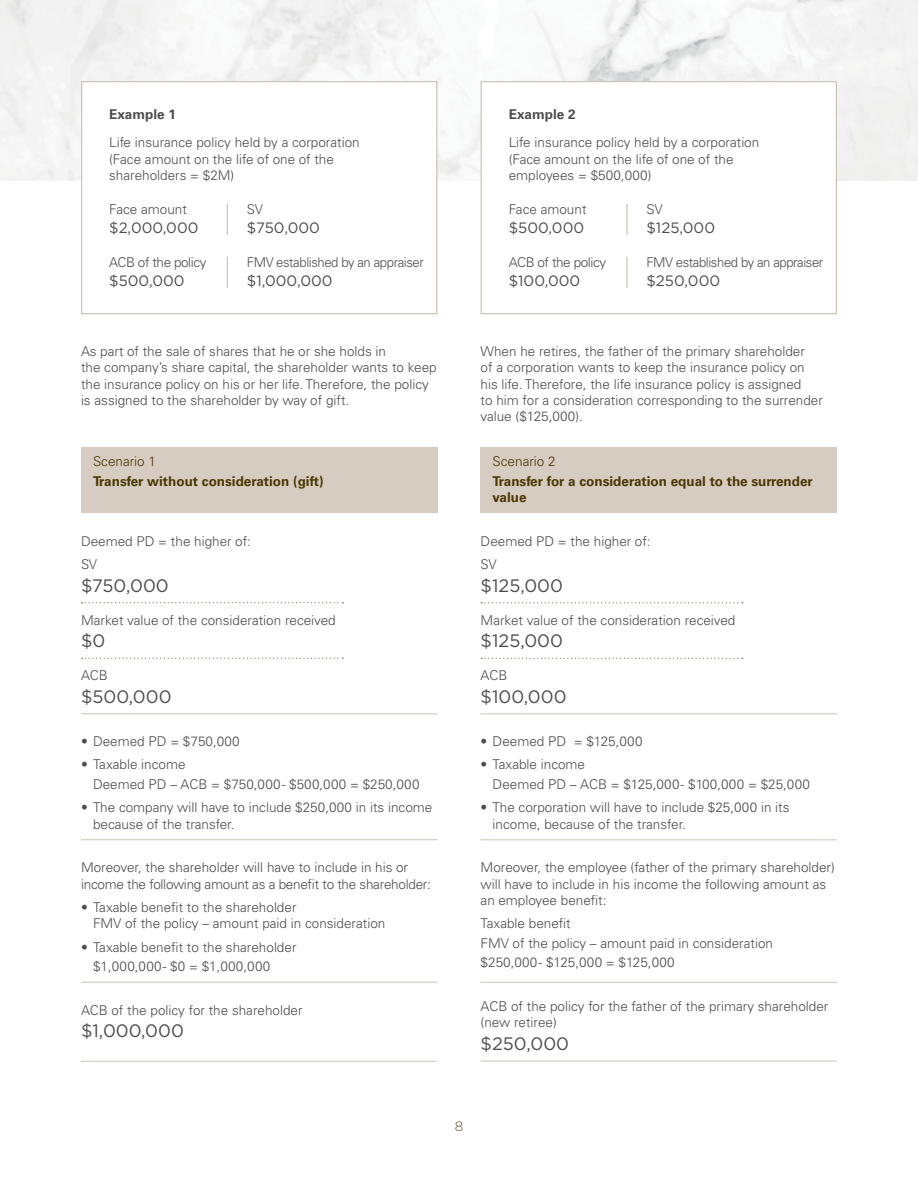
<style>
.page{position:relative;width:918px;height:1188px;background:#fff}
.page>*{position:absolute;margin:0;border:0;box-sizing:border-box;transform-origin:0 0}
.t1{font:18px "Gotham";color:#4d4d4f}
.t2{font:15px "Gotham";color:#4d4d4f}
.t3{font:300 13.5px/16.5px "Univers LT Pro 45";color:#4d4d4f}
.t4{font:300 13.5px/16.5px "Univers LT Pro 45";letter-spacing:-.02em;color:#4d4d4f}
.t5{font:700 13.5px/16.5px "Univers LT Pro 65";color:#4b3702}
.t6{font:300 13.5px "Univers LT Pro 45";letter-spacing:-.03em;color:#4d4d4f}
.t7{font:300 13.5px "Univers LT Pro 45";color:#4b3702}
.t8{font:700 13.5px "Univers LT Pro 65";color:#4d4d4f}
.t9{font:300 13.5px "Gotham";color:#69552c}
</style>
<div class="page">
<div style="left:81px;top:81px;width:356px;height:233px;border:1px solid #cec2b4"></div>
<div style="left:81px;top:447px;width:356px;height:66px;background:#d6ccc1"></div>
<hr style="left:227px;top:204px;width:1px;height:31px;background:#cec2b4">
<hr style="left:227px;top:257px;width:1px;height:31px;background:#cec2b4">
<div style="left:481px;top:81px;width:356px;height:233px;border:1px solid #cec2b4"></div>
<hr style="left:626px;top:204px;width:2px;height:31px;background:#cec2b4">
<hr style="left:626px;top:257px;width:2px;height:31px;background:#cec2b4">
<div style="left:481px;top:447px;width:356px;height:66px;background:#d6ccc1"></div>
<svg style="left:82px;top:602px;width:261px;height:1px"></svg>
<svg style="left:82px;top:658px;width:261px;height:1px"></svg>
<hr style="left:81px;top:713px;width:356px;height:1px;background:#d6ccc1">
<hr style="left:81px;top:839px;width:356px;height:1px;background:#d6ccc1">
<hr style="left:81px;top:982px;width:356px;height:1px;background:#d6ccc1">
<hr style="left:81px;top:1061px;width:356px;height:1px;background:#d6ccc1">
<svg style="left:481px;top:602px;width:262px;height:1px"></svg>
<svg style="left:481px;top:658px;width:262px;height:1px"></svg>
<hr style="left:481px;top:713px;width:356px;height:1px;background:#d6ccc1">
<hr style="left:481px;top:839px;width:356px;height:1px;background:#d6ccc1">
<hr style="left:481px;top:982px;width:356px;height:1px;background:#d6ccc1">
<hr style="left:481px;top:1060px;width:356px;height:2px;background:#d6ccc1">
<p class="t8" style="left:109px;top:105px;width:68px">Example 1</p>
<p class="t3" style="left:109px;top:134px;width:252px">Life insurance policy held by a corporation (Face amount on the life of one of the shareholders = $2M)</p>
<p class="t3" style="left:109px;top:200px;width:79px">Face amount</p>
<p class="t2" style="left:109px;top:218px;width:91px">$2,000,000</p>
<p class="t3" style="left:247px;top:201px;width:18px">SV</p>
<p class="t2" style="left:247px;top:218px;width:75px">$750,000</p>
<p class="t8" style="left:509px;top:105px;width:68px">Example 2</p>
<p class="t3" style="left:509px;top:134px;width:252px">Life insurance policy held by a corporation (Face amount on the life of one of the employees = $500,000)</p>
<p class="t3" style="left:509px;top:201px;width:79px">Face amount</p>
<p class="t2" style="left:509px;top:218px;width:77px">$500,000</p>
<p class="t3" style="left:646px;top:201px;width:18px">SV</p>
<p class="t2" style="left:646px;top:218px;width:70px">$125,000</p>
<p class="t6" style="left:109px;top:253px;width:99px">ACB of the policy</p>
<p class="t2" style="left:109px;top:272px;width:77px">$500,000</p>
<p class="t6" style="left:247px;top:253px;width:178px">FMV established by an appraiser</p>
<p class="t2" style="left:247px;top:272px;width:87px">$1,000,000</p>
<p class="t6" style="left:509px;top:253px;width:99px">ACB of the policy</p>
<p class="t2" style="left:509px;top:272px;width:73px">$100,000</p>
<p class="t6" style="left:646px;top:253px;width:178px">FMV established by an appraiser</p>
<p class="t2" style="left:646px;top:272px;width:75px">$250,000</p>
<p class="t3" style="left:81px;top:342px;width:357px">As part of the sale of shares that he or she holds in<br>the company’s share capital, the shareholder wants to keep the insurance policy on his or her life. Therefore, the policy is assigned to the shareholder by way of gift.</p>
<p class="t3" style="left:481px;top:342px;width:344px">When he retires, the father of the primary shareholder<br>of a corporation wants to keep the insurance policy on his life. Therefore, the life insurance policy is assigned<br>to him for a consideration corresponding to the surrender value ($125,000).</p>
<p class="t7" style="left:93px;top:453px;width:65px">Scenario 1</p>
<p class="t5" style="left:93px;top:472px;width:232px">Transfer without consideration (gift)</p>
<p class="t3" style="left:81px;top:529px;width:171px;line-height:23.2px">Deemed PD = the higher of:<br>SV</p>
<h1 class="t1" style="left:81px;top:574px;width:89px">$750,000</h1>
<p class="t3" style="left:81px;top:611px;width:256px">Market value of the consideration received</p>
<h1 class="t1" style="left:81px;top:629px;width:26px">$0</h1>
<p class="t3" style="left:81px;top:667px;width:28px">ACB</p>
<h1 class="t1" style="left:81px;top:685px;width:92px">$500,000</h1>
<p class="t3" style="left:81px;top:733px;width:160px">• Deemed PD = $750,000</p>
<p class="t3" style="left:93px;top:754px;width:328px;line-height:19.5px;text-indent:-12px">• Taxable income<br>Deemed PD – ACB = $750,000 - $500,000 = $250,000</p>
<p class="t3" style="left:93px;top:799px;width:341px;text-indent:-12px">• The company will have to include $250,000 in its income because of the transfer.</p>
<p class="t4" style="left:81px;top:859px;width:351px">Moreover, the shareholder will have to include in his or income the following amount as a benefit to the shareholder:</p>
<p class="t3" style="left:93px;top:898px;width:294px;text-indent:-12px">• Taxable benefit to the shareholder<br>FMV of the policy – amount paid in consideration</p>
<p class="t3" style="left:93px;top:937px;width:205px;line-height:19.5px;text-indent:-12px">• Taxable benefit to the shareholder $1,000,000 - $0 = $1,000,000</p>
<p class="t3" style="left:81px;top:1001px;width:223px">ACB of the policy for the shareholder</p>
<h1 class="t1" style="left:81px;top:1019px;width:104px">$1,000,000</h1>
<p class="t7" style="left:493px;top:453px;width:65px">Scenario 2</p>
<p class="t5" style="left:493px;top:472px;width:322px">Transfer for a consideration equal to the surrender value</p>
<p class="t3" style="left:481px;top:529px;width:171px;line-height:23.2px">Deemed PD = the higher of:<br>SV</p>
<h1 class="t1" style="left:481px;top:574px;width:84px">$125,000</h1>
<p class="t3" style="left:481px;top:611px;width:256px">Market value of the consideration received</p>
<h1 class="t1" style="left:481px;top:629px;width:84px">$125,000</h1>
<p class="t3" style="left:481px;top:667px;width:28px">ACB</p>
<h1 class="t1" style="left:481px;top:685px;width:87px">$100,000</h1>
<p class="t3" style="left:481px;top:733px;width:163px">• Deemed PD = $125,000</p>
<p class="t3" style="left:493px;top:755px;width:319px;line-height:19.5px;text-indent:-12px">• Taxable income<br>Deemed PD – ACB = $125,000 - $100,000 = $25,000</p>
<p class="t3" style="left:493px;top:799px;width:298px;text-indent:-12px">• The corporation will have to include $25,000 in its income, because of the transfer.</p>
<p class="t3" style="left:481px;top:859px;width:356px">Moreover, the employee (father of the primary shareholder) will have to include in his income the following amount as an employee benefit:</p>
<p class="t3" style="left:481px;top:914px;width:294px;line-height:19.5px">Taxable benefit<br>FMV of the policy – amount paid in consideration $250,000 - $125,000 = $125,000</p>
<p class="t3" style="left:481px;top:998px;width:349px">ACB of the policy for the father of the primary shareholder (new retiree)</p>
<h1 class="t1" style="left:481px;top:1032px;width:90px">$250,000</h1>
<p class="t9" style="left:455px;top:1118px;width:10px">8</p>
</div>
